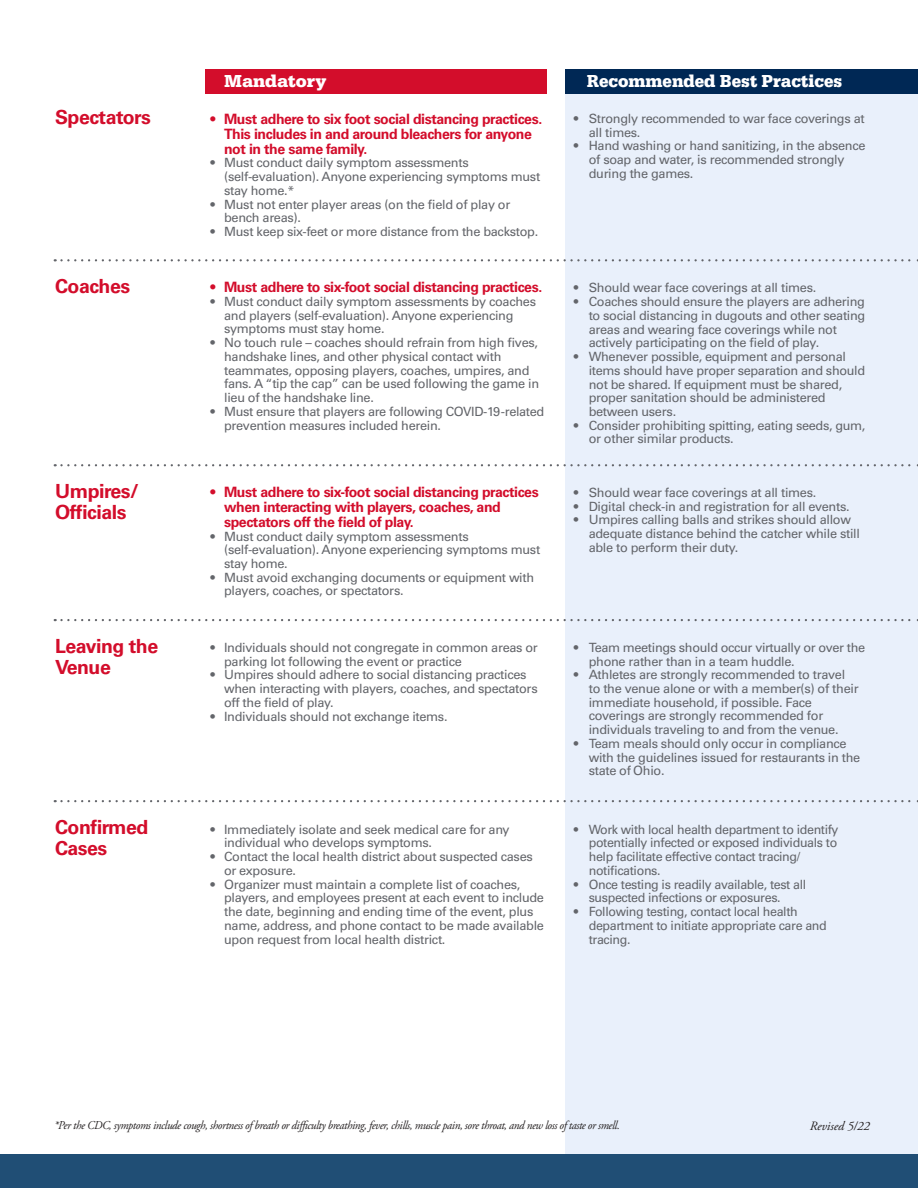
<style>
.page{position:relative;width:918px;height:1188px;background:#fff}
.page>*{position:absolute;margin:0;border:0;box-sizing:border-box;transform-origin:0 0}
.t1{font:700 19.5px/21px "Univers LT Pro 65";letter-spacing:-.025em;color:#d30d2b}
.t2{font:700 18px "Serifa";color:#fff;scale:.95 1}
.t3{font:700 18px "Serifa";color:#fff}
.t4{font:700 14.25px/15px "Univers LT Pro 65";letter-spacing:-.03em;color:#d30d2b}
.t5{font:12.75px/13.8px "Univers LT Pro 55 Roman";letter-spacing:-.025em;color:#63656a}
.t6{font:italic 12.75px "Adobe Garamond Pro";color:#231f20}
.t7{font:italic 12px "Adobe Garamond Pro";letter-spacing:-.03em;color:#231f20;scale:.94 1}
</style>
<div class="page">
<div style="left:565px;top:91px;width:353px;height:1082px;background:#e9f0fb"></div>
<div style="left:205px;top:69px;width:342px;height:25px;background:#d30d2b"></div>
<div style="left:565px;top:69px;width:353px;height:25px;background:#002855"></div>
<div style="left:0;top:1155px;width:918px;height:33px;background:#204e75"></div>
<svg style="left:55px;top:259px;width:863px;height:2px"></svg>
<svg style="left:55px;top:464px;width:863px;height:2px"></svg>
<svg style="left:55px;top:619px;width:863px;height:2px"></svg>
<svg style="left:55px;top:800px;width:863px;height:2px"></svg>
<p class="t3" style="left:224px;top:71px;width:104px">Mandatory</p>
<p class="t2" style="left:587px;top:71px;width:270px">Recommended Best Practices</p>
<p class="t1" style="left:55px;top:107px;width:97px">Spectators</p>
<p class="t4" style="left:224px;top:111px;width:320px;text-indent:-14px">• Must adhere to six foot social distancing practices.<br>This includes in and around bleachers for anyone not in the same family.</p>
<p class="t5" style="left:224px;top:156px;width:318px;text-indent:-14px">• Must conduct daily symptom assessments (self-evaluation). Anyone experiencing symptoms must stay home.*</p>
<p class="t5" style="left:224px;top:197px;width:288px;text-indent:-14px">• Must not enter player areas (on the field of play or bench areas).</p>
<p class="t5" style="left:211px;top:225px;width:329px">• Must keep six-feet or more distance from the backstop.</p>
<p class="t1" style="left:55px;top:276px;width:77px">Coaches</p>
<p class="t4" style="left:211px;top:280px;width:333px">• Must adhere to six-foot social distancing practices.</p>
<p class="t5" style="left:224px;top:295px;width:313px;text-indent:-14px">• Must conduct daily symptom assessments by coaches and players (self-evaluation). Anyone experiencing symptoms must stay home.</p>
<p class="t5" style="left:224px;top:336px;width:315px;text-indent:-14px">• No touch rule – coaches should refrain from high fives, handshake lines, and other physical contact with</p>
<p class="t5" style="left:224px;top:363px;width:317px">teammates, opposing players, coaches, umpires, and fans. A “tip the cap” can be used following the game in lieu of the handshake line.</p>
<p class="t5" style="left:224px;top:404px;width:322px;text-indent:-14px">• Must ensure that players are following COVID-19 -related prevention measures included herein.</p>
<p class="t1" style="left:55px;top:480px;width:85px">Umpires/<br>Officials</p>
<p class="t4" style="left:224px;top:484px;width:316px;text-indent:-14px">• Must adhere to six-foot social distancing practices when interacting with players, coaches, and spectators off the field of play.</p>
<p class="t5" style="left:224px;top:529px;width:318px;text-indent:-14px">• Must conduct daily symptom assessments (self-evaluation). Anyone experiencing symptoms must stay home.</p>
<p class="t5" style="left:224px;top:570px;width:312px;text-indent:-14px">• Must avoid exchanging documents or equipment with players, coaches, or spectators.</p>
<p class="t1" style="left:55px;top:635px;width:105px">Leaving the<br>Venue</p>
<p class="t5" style="left:224px;top:640px;width:315px;text-indent:-14px">• Individuals should not congregate in common areas or parking lot following the event or practice</p>
<p class="t5" style="left:224px;top:668px;width:315px;text-indent:-14px">• Umpires should adhere to social distancing practices when interacting with players, coaches, and spectators off the field of play.</p>
<p class="t5" style="left:211px;top:709px;width:238px">• Individuals should not exchange items.</p>
<p class="t1" style="left:55px;top:816px;width:95px">Confirmed<br>Cases</p>
<p class="t5" style="left:224px;top:822px;width:287px;text-indent:-14px">• Immediately isolate and seek medical care for any individual who develops symptoms.</p>
<p class="t5" style="left:224px;top:850px;width:310px;text-indent:-14px">• Contact the local health district about suspected cases or exposure.</p>
<p class="t5" style="left:224px;top:877px;width:321px;text-indent:-14px">• Organizer must maintain a complete list of coaches, players, and employees present at each event to include the date, beginning and ending time of the event, plus name, address, and phone contact to be made available upon request from local health district.</p>
<p class="t5" style="left:589px;top:112px;width:277px;text-indent:-15px">• Strongly recommended to war face coverings at all times.</p>
<p class="t5" style="left:589px;top:139px;width:278px;text-indent:-15px">• Hand washing or hand sanitizing, in the absence of soap and water, is recommended strongly during the games.</p>
<p class="t5" style="left:574px;top:281px;width:244px">• Should wear face coverings at all times.</p>
<p class="t5" style="left:589px;top:295px;width:278px;text-indent:-15px">• Coaches should ensure the players are adhering to social distancing in dugouts and other seating areas and wearing face coverings while not actively participating on the field of play.</p>
<p class="t5" style="left:589px;top:350px;width:278px;text-indent:-15px">• Whenever possible, equipment and personal items should have proper separation and should not be shared. If equipment must be shared, proper sanitation should be administered</p>
<p class="t5" style="left:589px;top:405px;width:89px">between users.</p>
<p class="t5" style="left:589px;top:418px;width:278px;text-indent:-15px">• Consider prohibiting spitting, eating seeds, gum, or other similar products.</p>
<p class="t5" style="left:574px;top:486px;width:244px">• Should wear face coverings at all times.</p>
<p class="t5" style="left:574px;top:499px;width:277px">• Digital check-in and registration for all events.</p>
<p class="t5" style="left:589px;top:513px;width:273px;text-indent:-15px">• Umpires calling balls and strikes should allow adequate distance behind the catcher while still able to perform their duty.</p>
<p class="t5" style="left:589px;top:640px;width:278px;text-indent:-15px">• Team meetings should occur virtually or over the phone rather than in a team huddle.</p>
<p class="t5" style="left:589px;top:668px;width:271px;text-indent:-15px">• Athletes are strongly recommended to travel to the venue alone or with a member(s) of their immediate household, if possible. Face coverings are strongly recommended for</p>
<p class="t5" style="left:589px;top:723px;width:251px">individuals traveling to and from the venue.</p>
<p class="t5" style="left:589px;top:736px;width:273px;text-indent:-15px">• Team meals should only occur in compliance with the guidelines issued for restaurants in the state of Ohio.</p>
<p class="t5" style="left:589px;top:822px;width:251px;text-indent:-15px">• Work with local health department to identify potentially infected or exposed individuals to help facilitate effective contact tracing/ notifications.</p>
<p class="t5" style="left:589px;top:877px;width:219px;text-indent:-15px">• Once testing is readily available, test all suspected infections or exposures.</p>
<p class="t5" style="left:589px;top:905px;width:240px;text-indent:-15px">• Following testing, contact local health department to initiate appropriate care and tracing.</p>
<p class="t7" style="left:54px;top:1118px;width:604px">*Per the CDC, symptoms include cough, shortness of breath or difficulty breathing, fever, chills, muscle pain, sore throat, and new loss of taste or smell.</p>
<p class="t6" style="left:810px;top:1118px;width:61px">Revised 5/22</p>
</div>
